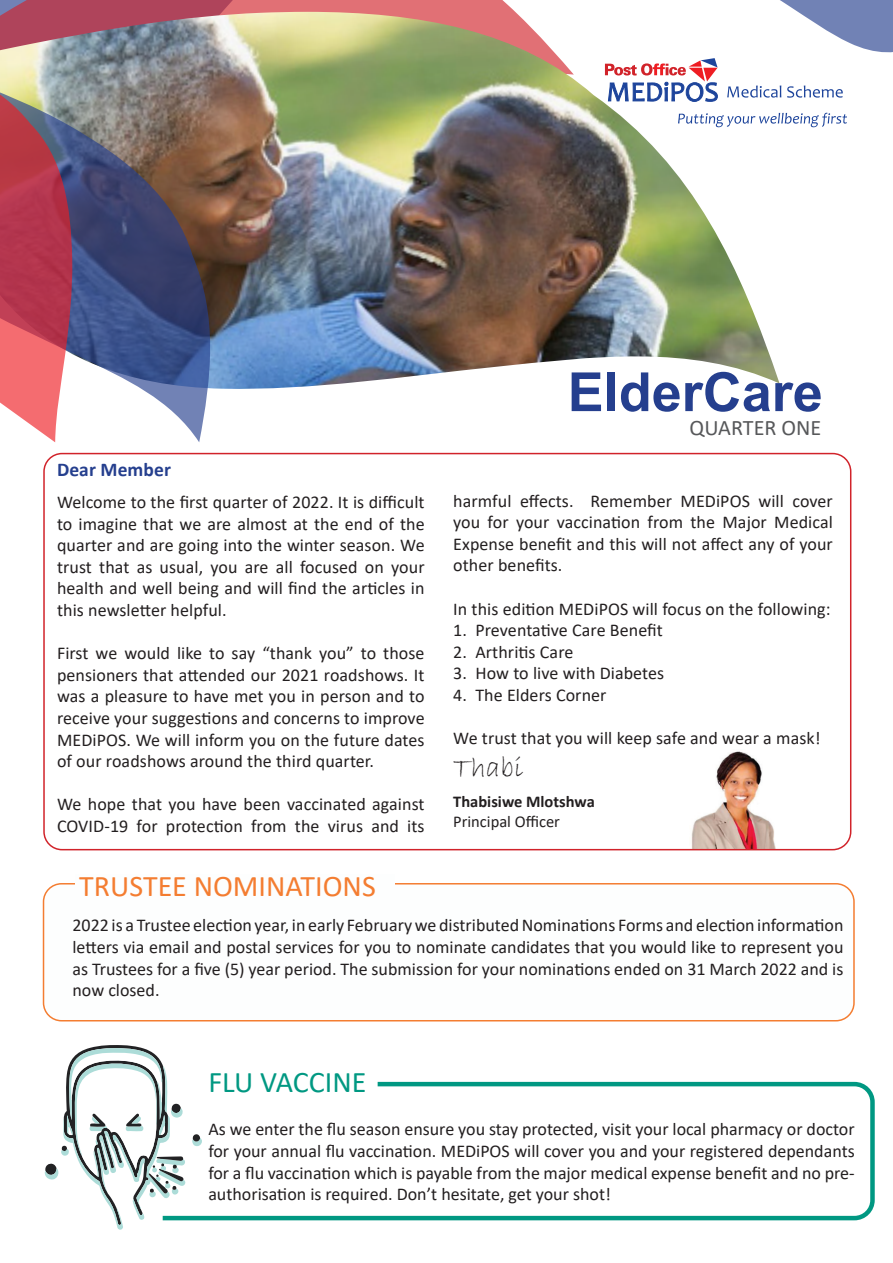
<style>
.page{position:relative;width:893px;height:1263px;background:#fff}
.page>*{position:absolute;margin:0;border:0;box-sizing:border-box;transform-origin:0 0}
.t1{font:700 54px "Arial";color:#253f8e}
.t2{font:30px "Calibri";color:#f47d31}
.t3{font:30px "Calibri";color:#009882}
.t4{font:29.55px "Bradley Hand ITC";color:#231f20}
.t5{font:22.2px "Calibri";color:#57585a}
.t6{font:700 19.5px "Calibri";letter-spacing:.005em;color:#253f8e}
.t7{font:18px/21.6px "Calibri";letter-spacing:.005em;color:#231f20;text-align:justify}
.t8{font:700 16.5px "Calibri";color:#231f20}
.t9{font:16.5px "Calibri";color:#231f20}
</style>
<div class="page">
<img style="left:691px;top:751px;width:84px;height:96px">
<div style="left:43px;top:883px;width:812px;height:138px;border:2px solid #f47d31;border-radius:18px"></div>
<div style="left:76px;top:874px;width:319px;height:27px;background:#fdfefe"></div>
<svg style="left:0;top:0;width:516px;height:12px;fill:#e17075"></svg>
<img style="left:0;top:12px;width:780px;height:376px">
<svg style="left:0;top:39px;width:218px;height:17px"></svg>
<svg style="left:678px;top:113px;width:169px;height:14px"></svg>
<img style="left:0;top:56px;width:282px;height:386px">
<svg style="left:605px;top:0;width:288px;height:102px"></svg>
<div style="left:43px;top:453px;width:808px;height:397px;border:2px solid #d1232a;border-radius:18px"></div>
<svg style="left:44px;top:1045px;width:123px;height:185px"></svg>
<svg style="left:158px;top:1079px;width:717px;height:143px"></svg>
<p class="t6" style="left:57px;top:456px;width:115px">Dear Member</p>
<p class="t7" style="left:57px;top:491px;width:369px">Welcome to the first quarter of 2022. It is difficult to imagine that we are almost at the end of the quarter and are going into the winter season. We trust that as usual, you are all focused on your health and well being and will find the articles in this newsletter helpful.</p>
<p class="t7" style="left:57px;top:642px;width:369px">First we would like to say “thank you” to those pensioners that attended our 2021 roadshows. It was a pleasure to have met you in person and to receive your suggestions and concerns to improve MEDiPOS. We will inform you on the future dates of our roadshows around the third quarter.</p>
<p class="t7" style="left:57px;top:793px;width:369px">We hope that you have been vaccinated against<br>COVID-19 for protection from the virus and its</p>
<p class="t1" style="left:568px;top:354px;width:257px">ElderCare</p>
<p class="t5" style="left:689px;top:412px;width:133px">QUARTER ONE</p>
<p class="t7" style="left:453px;top:489px;width:381px">harmful effects. Remember MEDiPOS will cover you for your vaccination from the Major Medical Expense benefit and this will not affect any of your other benefits.</p>
<p class="t7" style="left:453px;top:597px;width:379px">In this edition MEDiPOS will focus on the following:</p>
<p class="t7" style="left:453px;top:619px;width:211px">1. Preventative Care Benefit</p>
<p class="t7" style="left:453px;top:640px;width:122px">2. Arthritis Care</p>
<p class="t7" style="left:453px;top:662px;width:213px">3. How to live with Diabetes</p>
<p class="t7" style="left:453px;top:684px;width:155px">4. The Elders Corner</p>
<p class="t7" style="left:453px;top:727px;width:369px">We trust that you will keep safe and wear a mask!</p>
<p class="t4" style="left:453px;top:748px;width:72px">Thabi</p>
<p class="t8" style="left:453px;top:790px;width:143px">Thabisiwe Mlotshwa</p>
<p class="t9" style="left:453px;top:810px;width:108px">Principal Officer</p>
<p class="t2" style="left:79px;top:865px;width:298px">TRUSTEE NOMINATIONS</p>
<p class="t7" style="left:73px;top:914px;width:772px">2022 is a Trustee election year, in early February we distributed Nominations Forms and election information letters via email and postal services for you to nominate candidates that you would like to represent you as Trustees for a five (5) year period. The submission for your nominations ended on 31 March 2022 and is now closed.</p>
<p class="t3" style="left:208px;top:1061px;width:160px">FLU VACCINE</p>
<p class="t7" style="left:208px;top:1118px;width:648px">As we enter the flu season ensure you stay protected, visit your local pharmacy or doctor for your annual flu vaccination. MEDiPOS will cover you and your registered dependants for a flu vaccination which is payable from the major medical expense benefit and no pre&shy;authorisation is required. Don’t hesitate, get your shot!</p>
</div>
